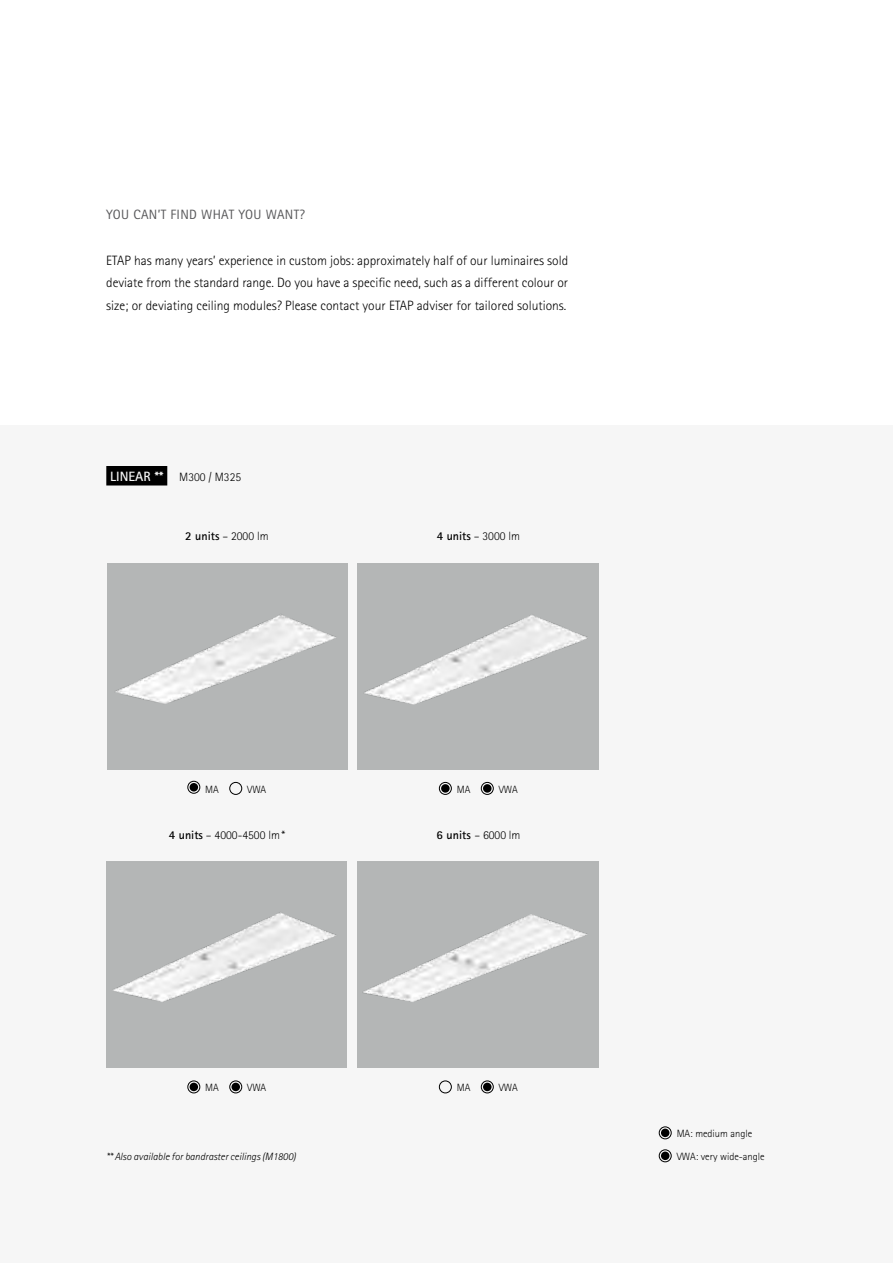
<style>
.page{position:relative;width:893px;height:1263px;background:#fff}
.page>*{position:absolute;margin:0;border:0;box-sizing:border-box;transform-origin:0 0}
.t1{font:300 13.5px/23px "Rotis Sans Serif";color:#000;text-align:justify}
.t2{font:13.5px "Rotis Sans Serif";letter-spacing:.025em;color:#58585a}
.t3{font:300 12px "Rotis Sans Serif";color:#000}
.t4{font:300 10.5px "Rotis Sans Serif";color:#000}
.t5{font:italic 300 10.5px "Rotis Sans Serif";color:#000}
.s1{font-weight:700;font-size:13.5px;color:#f6f6f6}
.s2{font-weight:700}
</style>
<div class="page">
<div style="left:0;top:425px;width:893px;height:838px;background:#f6f6f6"></div>
<img style="left:107px;top:563px;width:241px;height:206px">
<img style="left:107px;top:862px;width:240px;height:206px">
<img style="left:357px;top:862px;width:242px;height:206px">
<img style="left:357px;top:563px;width:242px;height:206px">
<div style="left:190px;top:783px;width:8px;height:8px;background:#000;border-radius:50%"></div>
<div style="left:187px;top:781px;width:13px;height:13px;border:1px solid #000;border-radius:50%"></div>
<div style="left:229px;top:782px;width:13px;height:13px;border:1px solid #000;border-radius:50%"></div>
<div style="left:190px;top:1083px;width:8px;height:8px;background:#000;border-radius:50%"></div>
<div style="left:187px;top:1080px;width:13px;height:13px;border:1px solid #000;border-radius:50%"></div>
<div style="left:231px;top:1083px;width:9px;height:8px;background:#000;border-radius:50%"></div>
<div style="left:229px;top:1080px;width:13px;height:13px;border:1px solid #000;border-radius:50%"></div>
<div style="left:441px;top:784px;width:9px;height:9px;background:#000;border-radius:50%"></div>
<div style="left:439px;top:782px;width:13px;height:13px;border:1px solid #000;border-radius:50%"></div>
<div style="left:483px;top:784px;width:9px;height:9px;background:#000;border-radius:50%"></div>
<div style="left:481px;top:782px;width:13px;height:13px;border:1px solid #000;border-radius:50%"></div>
<div style="left:439px;top:1080px;width:13px;height:13px;border:1px solid #000;border-radius:50%"></div>
<div style="left:483px;top:1083px;width:9px;height:8px;background:#000;border-radius:50%"></div>
<div style="left:481px;top:1080px;width:13px;height:13px;border:1px solid #000;border-radius:50%"></div>
<div style="left:661px;top:1128px;width:8px;height:9px;background:#000;border-radius:50%"></div>
<div style="left:659px;top:1126px;width:13px;height:13px;border:1px solid #000;border-radius:50%"></div>
<div style="left:661px;top:1151px;width:8px;height:9px;background:#000;border-radius:50%"></div>
<div style="left:659px;top:1149px;width:13px;height:13px;border:1px solid #000;border-radius:50%"></div>
<div style="left:106px;top:466px;width:61px;height:19px;background:#000"></div>
<p class="t2" style="left:106px;top:206px;width:200px">YOU CAN’T FIND WHAT YOU WANT?</p>
<p class="t1" style="left:106px;top:248px;width:463px">ETAP has many years’ experience in custom jobs: approximately half of our luminaires sold deviate from the standard range. Do you have a specific need, such as a different colour or size; or deviating ceiling modules? Please contact your ETAP adviser for tailored solutions.</p>
<p class="t3" style="left:110px;top:470px;width:132px"><span class="s1">LINEAR **</span> M300 / M325</p>
<p class="t3" style="left:185px;top:529px;width:85px"><span class="s2">2 units</span> – 2000 lm</p>
<p class="t3" style="left:437px;top:529px;width:85px"><span class="s2">4 units</span> – 3000 lm</p>
<p class="t4" style="left:205px;top:783px;width:15px">MA</p>
<p class="t4" style="left:247px;top:783px;width:21px">VWA</p>
<p class="t3" style="left:169px;top:828px;width:118px"><span class="s2">4 units</span> – 4000-4500 lm*</p>
<p class="t4" style="left:457px;top:783px;width:15px">MA</p>
<p class="t4" style="left:499px;top:783px;width:21px">VWA</p>
<p class="t3" style="left:437px;top:828px;width:85px"><span class="s2">6 units</span> – 6000 lm</p>
<p class="t4" style="left:205px;top:1081px;width:15px">MA</p>
<p class="t4" style="left:247px;top:1081px;width:21px">VWA</p>
<p class="t4" style="left:457px;top:1081px;width:15px">MA</p>
<p class="t4" style="left:499px;top:1081px;width:21px">VWA</p>
<p class="t4" style="left:677px;top:1127px;width:77px">MA: medium angle</p>
<p class="t5" style="left:106px;top:1150px;width:191px">** Also available for bandraster ceilings (M1800)</p>
<p class="t4" style="left:677px;top:1150px;width:90px">VWA: very wide-angle</p>
</div>
